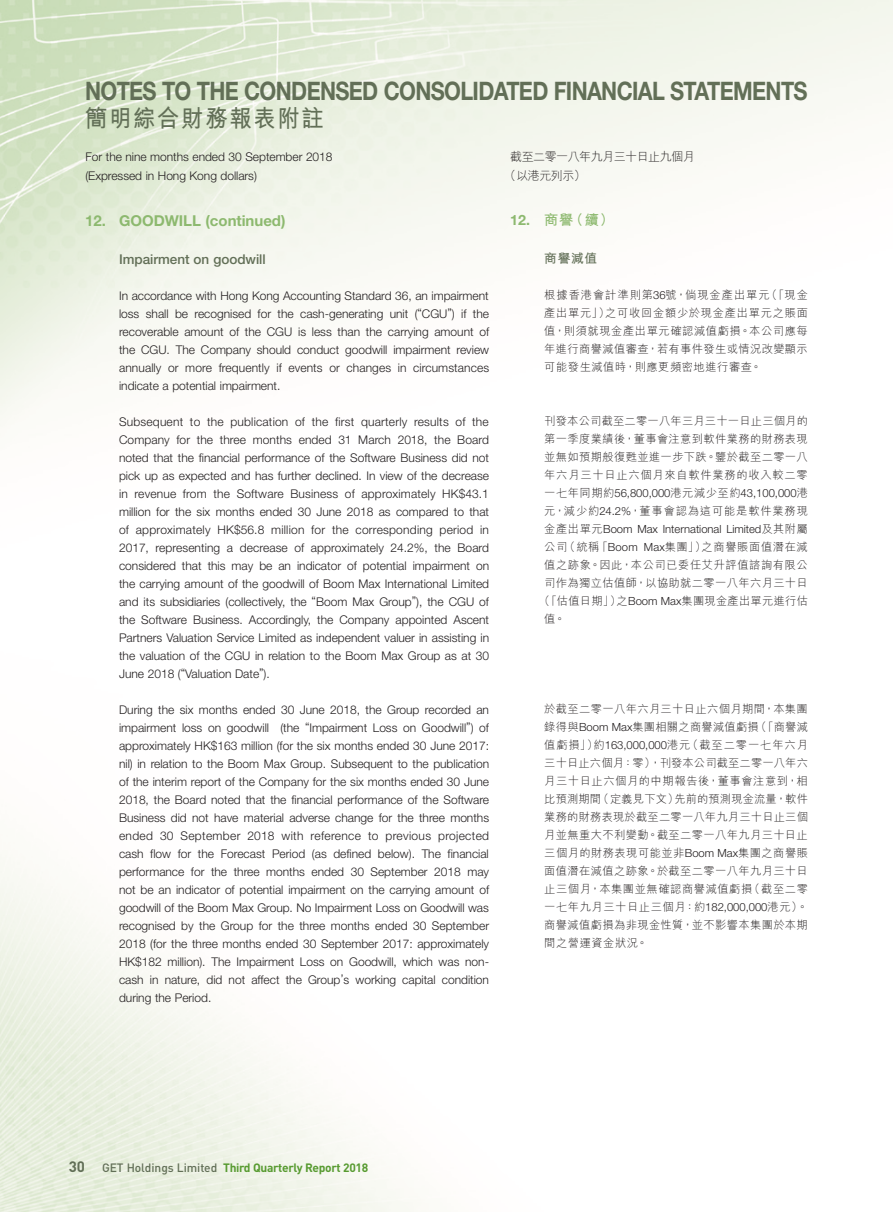
<style>
.page{position:relative;width:893px;height:1212px;background:#fff}
.page>*{position:absolute;margin:0;border:0;box-sizing:border-box;transform-origin:0 0}
.t1{font:700 25.5px "Helvetica Neue LT Std";letter-spacing:-.03em;color:#626f57;scale:.85 1}
.t2{font:700 24px "M Hei HK";letter-spacing:.08em;color:#626f57;scale:.93 1}
.Heading_1{font:700 15px "Helvetica Neue LT Std";color:#8db96f}
.t3{font:700 15px "DIN";color:#626f57}
.C_Heading_1{font:700 14.25px "M Hei HK";color:#8db96f}
.Heading_2{font:500 13.5px "Helvetica Neue LT Std";color:#626f57}
.C_Heading_2{font:700 12.75px "M Hei HK";color:#626f57}
.Body_Text{font:300 12px/18px "Helvetica Neue LT Std";color:#231f20;text-align:justify}
.t4{font:700 12px "DIN";letter-spacing:-.025em;color:#589b31}
.t5{font:300 12px/18.5px "M Hei HK";letter-spacing:-.04em;color:#231f20}
.C_Body_Text{font:300 11.25px/18px "M Hei HK";letter-spacing:.035em;color:#231f20;text-align:justify}
.C_Body_Text-2{font:300 11.25px "Helvetica Neue LT Std";color:#231f20}
.C_Body_Text-3{font:300 11.25px "M Hei HK";letter-spacing:.055em;color:#231f20}
.C_Body_Text-4{font:300 11.25px "M Hei HK";letter-spacing:.075em;color:#231f20}
.C_Body_Text-5{font:300 11.25px "M Hei HK";letter-spacing:.07em;color:#231f20}
.s1{font-family:"Helvetica Neue LT Std"}
.s2{font-family:"M Hei HK"}
.s3{font-weight:500;color:#626f57}
</style>
<div class="page">
<img style="left:0;top:0;width:893px;height:1212px">
<h1 class="t1" style="left:85px;top:75px;width:852px">NOTES TO THE CONDENSED CONSOLIDATED FINANCIAL STATEMENTS</h1>
<h2 class="t2" style="left:85px;top:101px;width:258px">簡明綜合財務報表附註</h2>
<p class="Body_Text" style="left:85px;top:148px;width:249px;line-height:18.5px">For the nine months ended 30 September 2018 (Expressed in Hong Kong dollars)</p>
<p class="t5" style="left:504px;top:148px;width:192px;text-indent:6px">截至二零一八年九月三十日止九個月（以港元列示）</p>
<p class="C_Heading_1" style="left:510px;top:210px;width:105px"><span class="s1">12.</span> 商譽（續）</p>
<p class="C_Heading_2" style="left:544px;top:249px;width:54px">商譽減值</p>
<p class="C_Body_Text" style="left:544px;top:286px;width:265px">根據香港會計準則第<span class="s1">36</span>號，倘現金產出單元（「現金產出單元」）之可收回金額少於現金產出單元之賬面值，則須就現金產出單元確認減值虧損。本公司應每年進行商譽減值審查，若有事件發生或情況改變顯示可能發生減值時，則應更頻密地進行審查。</p>
<p class="Heading_1" style="left:85px;top:211px;width:202px">12. GOODWILL (continued)</p>
<p class="Heading_2" style="left:119px;top:251px;width:148px">Impairment on goodwill</p>
<p class="Body_Text" style="left:119px;top:286px;width:372px">In accordance with Hong Kong Accounting Standard 36, an impairment loss shall be recognised for the cash-generating unit (“CGU”) if the recoverable amount of the CGU is less than the carrying amount of the CGU. The Company should conduct goodwill impairment review annually or more frequently if events or changes in circumstances indicate a potential impairment.</p>
<p class="Body_Text" style="left:119px;top:412px;width:372px">Subsequent to the publication of the first quarterly results of the Company for the three months ended 31 March 2018, the Board noted that the financial performance of the Software Business did not pick up as expected and has further declined. In view of the decrease in revenue from the Software Business of approximately HK$43.1 million for the six months ended 30 June 2018 as compared to that of approximately HK$56.8 million for the corresponding period in 2017, representing a decrease of approximately 24.2%, the Board considered that this may be an indicator of potential impairment on the carrying amount of the goodwill of Boom Max International Limited and its subsidiaries (collectively, the “Boom Max Group”), the CGU of the Software Business. Accordingly, the Company appointed Ascent Partners Valuation Service Limited as independent valuer in assisting in the valuation of the CGU in relation to the Boom Max Group as at 30<br>June 2018 (“Valuation Date”).</p>
<p class="Body_Text" style="left:119px;top:700px;width:372px">During the six months ended 30 June 2018, the Group recorded an impairment loss on goodwill (the “Impairment Loss on Goodwill”) of approximately HK$163 million (for the six months ended 30 June 2017: nil) in relation to the Boom Max Group. Subsequent to the publication of the interim report of the Company for the six months ended 30 June 2018, the Board noted that the financial performance of the Software Business did not have material adverse change for the three months ended 30 September 2018 with reference to previous projected cash flow for the Forecast Period (as defined below). The financial performance for the three months ended 30 September 2018 may not be an indicator of potential impairment on the carrying amount of goodwill of the Boom Max Group. No Impairment Loss on Goodwill was recognised by the Group for the three months ended 30 September 2018 (for the three months ended 30 September 2017: approximately HK$182 million). The Impairment Loss on Goodwill, which was non&shy;cash in nature, did not affect the Group’s working capital condition during the Period.</p>
<p class="C_Body_Text" style="left:544px;top:412px;width:265px">刊發本公司截至二零一八年三月三十一日止三個月的</p>
<p class="C_Body_Text" style="left:544px;top:430px;width:265px">第一季度業績後，董事會注意到軟件業務的財務表現</p>
<p class="C_Body_Text" style="left:544px;top:448px;width:265px">並無如預期般復甦並進一步下跌。鑒於截至二零一八</p>
<p class="C_Body_Text-5" style="left:544px;top:469px;width:265px">年六月三十日止六個月來自軟件業務的收入較二零</p>
<p class="C_Body_Text-2" style="left:544px;top:486px;width:265px"><span class="s2">一七年同期約</span>56,800,000<span class="s2">港元減少至約</span>43,100,000<span class="s2">港</span></p>
<p class="C_Body_Text-4" style="left:544px;top:505px;width:265px">元，減少約<span class="s1">24.2%</span>，董事會認為這可能是軟件業務現</p>
<p class="C_Body_Text-2" style="left:544px;top:522px;width:265px"><span class="s2">金產出單元</span>Boom Max International Limited<span class="s2">及其附屬</span></p>
<p class="C_Body_Text-3" style="left:544px;top:541px;width:265px">公司（統稱「<span class="s1">Boom Max</span>集團」）之商譽賬面值潛在減</p>
<p class="C_Body_Text" style="left:544px;top:556px;width:265px">值之跡象。因此，本公司已委任艾升評值諮詢有限公</p>
<p class="C_Body_Text" style="left:544px;top:574px;width:265px">司作為獨立估值師，以協助就二零一八年六月三十日</p>
<p class="C_Body_Text" style="left:539px;top:592px;width:271px">（「估值日期」）之<span class="s1">Boom Max</span>集團現金產出單元進行估</p>
<p class="C_Body_Text" style="left:544px;top:610px;width:23px">值。</p>
<p class="C_Body_Text" style="left:544px;top:700px;width:265px">於截至二零一八年六月三十日止六個月期間，本集團錄得與<span class="s1">Boom Max</span>集團相關之商譽減值虧損（「商譽減值虧損」）約<span class="s1">163,000,000</span>港元（截至二零一七年六月三十日止六個月：零），刊發本公司截至二零一八年六月三十日止六個月的中期報告後，董事會注意到，相比預測期間（定義見下文）先前的預測現金流量，軟件業務的財務表現於截至二零一八年九月三十日止三個月並無重大不利變動。截至二零一八年九月三十日止三個月的財務表現可能並非<span class="s1">Boom Max</span>集團之商譽賬面值潛在減值之跡象。於截至二零一八年九月三十日止三個月，本集團並無確認商譽減值虧損（截至二零一七年九月三十日止三個月：約<span class="s1">182,000,000</span>港元）。商譽減值虧損為非現金性質，並不影響本集團於本期間之營運資金狀況。</p>
<p class="t3" style="left:69px;top:1156px;width:18px">30</p>
<p class="t4" style="left:102px;top:1160px;width:268px"><span class="s3">GET Holdings Limited</span> Third Quarterly Report 2018</p>
</div>
